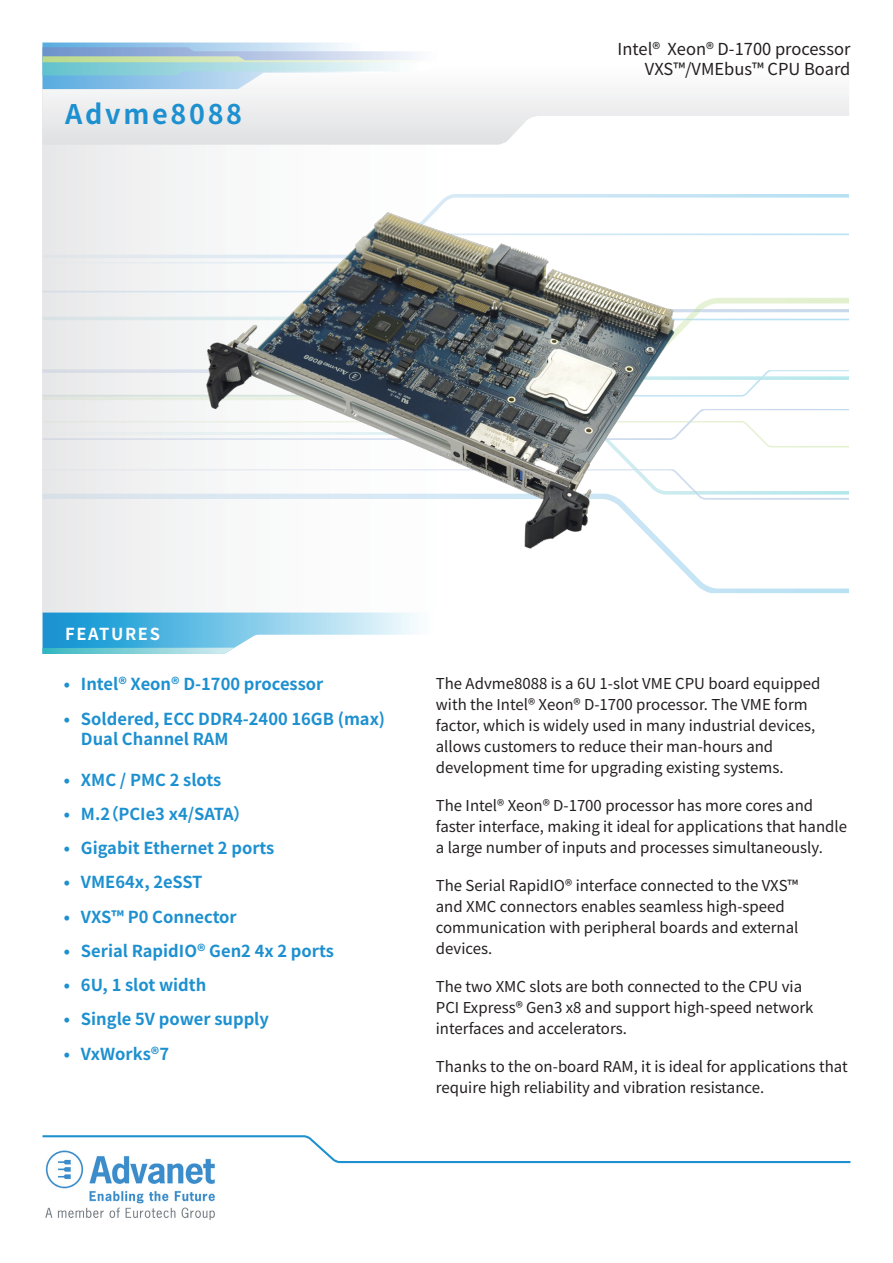
<style>
.page{position:relative;width:893px;height:1263px;background:#fff}
.page>*{position:absolute;margin:0;border:0;box-sizing:border-box;transform-origin:0 0}
.t1{font:700 27px "Noto Sans CJ Kjp";letter-spacing:.1em;color:#1d90d0}
.t2{font:700 16.5px/19.5px "Noto Sans CJ Kjp";color:#1d90d0}
.t3{font:16.5px "Noto Sans CJ Kjp";color:#231f20}
.t4{font:700 16.5px "Noto Sans CJ Kjp";letter-spacing:.1em;color:#fff}
.t5{font:15px/21px "Noto Sans CJ Kjp";color:#231f20}
</style>
<div class="page">
<svg style="left:43px;top:1135px;width:807px;height:28px"></svg>
<img style="left:43px;top:1140px;width:200px;height:80px">
<svg style="left:42px;top:43px;width:807px;height:569px"></svg>
<svg style="left:43px;top:42px;width:806px;height:103px"></svg>
<svg style="left:43px;top:43px;width:412px;height:46px"></svg>
<svg style="left:43px;top:612px;width:375px;height:42px"></svg>
<img style="left:173px;top:176px;width:526px;height:396px">
<p class="t1" style="left:65px;top:99px;width:179px">Advme8088</p>
<p class="t3" style="left:618px;top:40px;width:234px">Intel® Xeon® D-1700 processor</p>
<p class="t3" style="left:645px;top:60px;width:207px">VXS™/VMEbus™ CPU Board</p>
<p class="t4" style="left:65px;top:624px;width:97px">FEATURES</p>
<p class="t2" style="left:64px;top:674px;width:261px">• Intel® Xeon® D-1700 processor</p>
<p class="t2" style="left:81px;top:710px;width:306px;text-indent:-17px">• Soldered, ECC DDR4-2400 16GB (max)<br>Dual Channel RAM</p>
<p class="t2" style="left:64px;top:770px;width:159px">• XMC / PMC 2 slots</p>
<p class="t2" style="left:64px;top:804px;width:187px">• M.2（PCIe3 x4/SATA）</p>
<p class="t2" style="left:64px;top:838px;width:212px">• Gigabit Ethernet 2 ports</p>
<p class="t2" style="left:64px;top:873px;width:140px">• VME64x, 2eSST</p>
<p class="t2" style="left:64px;top:907px;width:174px">• VXS™ P0 Connector</p>
<p class="t2" style="left:64px;top:941px;width:272px">• Serial RapidIO® Gen2 4x 2 ports</p>
<p class="t2" style="left:64px;top:975px;width:144px">• 6U, 1 slot width</p>
<p class="t2" style="left:64px;top:1010px;width:206px">• Single 5V power supply</p>
<p class="t2" style="left:64px;top:1044px;width:107px">• VxWorks®7</p>
<p class="t5" style="left:436px;top:673px;width:386px">The Advme8088 is a 6U 1-slot VME CPU board equipped with the Intel® Xeon® D-1700 processor. The VME form factor, which is widely used in many industrial devices, allows customers to reduce their man-hours and development time for upgrading existing systems.</p>
<p class="t5" style="left:436px;top:795px;width:413px">The Intel® Xeon® D-1700 processor has more cores and faster interface, making it ideal for applications that handle a large number of inputs and processes simultaneously.</p>
<p class="t5" style="left:436px;top:875px;width:364px">The Serial RapidIO® interface connected to the VXS™ and XMC connectors enables seamless high-speed communication with peripheral boards and external devices.</p>
<p class="t5" style="left:436px;top:976px;width:379px">The two XMC slots are both connected to the CPU via<br>PCI Express® Gen3 x8 and support high-speed network interfaces and accelerators.</p>
<p class="t5" style="left:436px;top:1056px;width:413px">Thanks to the on-board RAM, it is ideal for applications that require high reliability and vibration resistance.</p>
</div>
